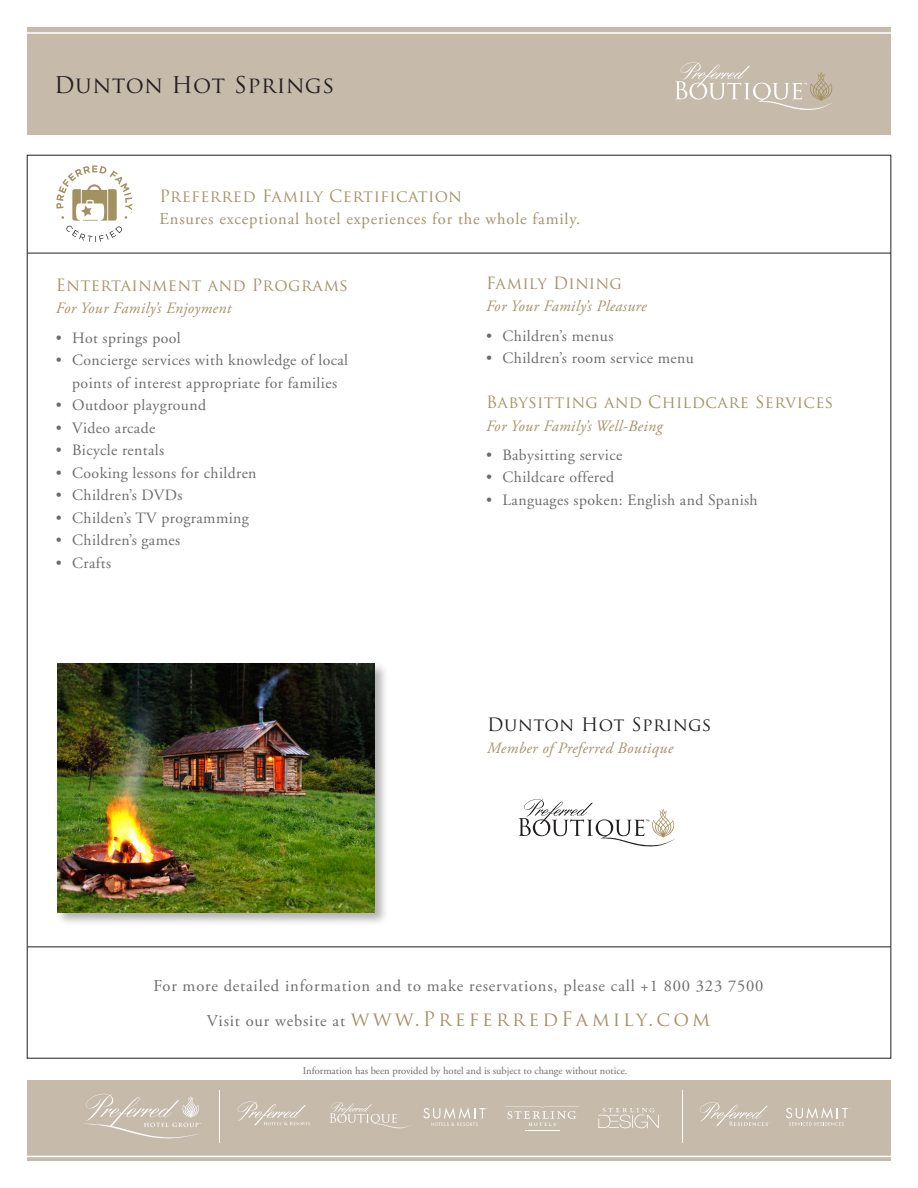
<style>
.page{position:relative;width:918px;height:1188px;background:#fff}
.page>*{position:absolute;margin:0;border:0;box-sizing:border-box;transform-origin:0 0}
.t1{font:22.5px "Trajan Pro";letter-spacing:.015em;color:#231f20}
.t2{font:19.5px "Trajan Pro";letter-spacing:.16em;color:#a69269}
.t3{font:18px "Trajan Pro";letter-spacing:.03em;color:#231f20}
.t4{font:16.5px/22.5px "Adobe Garamond Pro";letter-spacing:.05em;color:#a69269}
.t5{font:16.5px "Adobe Garamond Pro";letter-spacing:.05em;color:#6c6d70}
.t6{font:16.5px "Trajan Pro";letter-spacing:.025em;color:#a69269}
.t7{font:16.5px "Trajan Pro";letter-spacing:.005em;color:#a69269}
.t8{font:15.75px/22.5px "Adobe Garamond";letter-spacing:.025em;color:#6c6d70;text-align:center}
.t9{font:italic 15.75px "Adobe Garamond Pro";letter-spacing:.025em;color:#a69269}
.t10{font:10.5px "Adobe Garamond Pro";color:#6c6d70}
.s1{font-family:"Trajan Pro"}
.s2{font-family:"Adobe Garamond Pro";font-size:16.5px;color:#6c6d70}
</style>
<div class="page">
<hr style="left:27px;top:253px;width:864px;height:1px;background:#231f20">
<hr style="left:28px;top:947px;width:863px;height:1px;background:#231f20">
<div style="left:27px;top:1080px;width:864px;height:81px;background:#c6baab"></div>
<hr style="left:27px;top:1156px;width:865px;height:1px;background:#fff">
<div style="left:27px;top:27px;width:864px;height:108px;background:#c6baab"></div>
<hr style="left:27px;top:32px;width:865px;height:2px;background:#fff">
<svg style="left:519px;top:799px;width:155px;height:47px"></svg>
<div style="left:55px;top:661px;width:334px;height:266px;background:#231f20;opacity:.35"></div>
<img style="left:57px;top:663px;width:318px;height:249px">
<svg style="left:675px;top:62px;width:157px;height:48px"></svg>
<svg style="left:56px;top:165px;width:76px;height:77px"></svg>
<hr style="left:219px;top:1091px;width:1px;height:52px;background:#fff">
<svg style="left:84px;top:1094px;width:117px;height:45px"></svg>
<hr style="left:525px;top:1130px;width:35px;height:1px;background:#fff">
<svg style="left:506px;top:1105px;width:74px;height:21px"></svg>
<hr style="left:682px;top:1091px;width:1px;height:52px;background:#fff">
<svg style="left:786px;top:1107px;width:65px;height:19px"></svg>
<svg style="left:423px;top:1108px;width:65px;height:18px"></svg>
<svg style="left:330px;top:1102px;width:81px;height:27px"></svg>
<svg style="left:238px;top:1101px;width:72px;height:24px"></svg>
<svg style="left:700px;top:1102px;width:70px;height:24px"></svg>
<svg style="left:598px;top:1108px;width:64px;height:20px"></svg>
<p class="t1" style="left:54px;top:70px;width:282px">Dunton Hot Springs</p>
<p class="t4" style="left:159px;top:186px;width:422px"><span class="s1">Preferred Family Certification<br></span>Ensures exceptional hotel experiences for the whole family.</p>
<p class="t6" style="left:56px;top:274px;width:294px">Entertainment and Programs</p>
<p class="t9" style="left:56px;top:299px;width:177px">For Your Family’s Enjoyment</p>
<p class="t8" style="left:56px;top:327px;width:127px">• Hot springs pool</p>
<p class="t8" style="left:56px;top:349px;width:294px">• Concierge services with knowledge of local points of interest appropriate for families</p>
<p class="t8" style="left:56px;top:394px;width:152px">• Outdoor playground</p>
<p class="t8" style="left:56px;top:417px;width:101px">• Video arcade</p>
<p class="t8" style="left:56px;top:439px;width:110px">• Bicycle rentals</p>
<p class="t8" style="left:56px;top:462px;width:202px">• Cooking lessons for children</p>
<p class="t8" style="left:56px;top:484px;width:128px">• Children’s DVDs</p>
<p class="t8" style="left:56px;top:507px;width:195px">• Childen’s TV programming</p>
<p class="t8" style="left:56px;top:529px;width:126px">• Children’s games</p>
<p class="t8" style="left:56px;top:552px;width:57px">• Crafts</p>
<p class="t7" style="left:486px;top:272px;width:137px">Family Dining</p>
<p class="t9" style="left:486px;top:297px;width:162px">For Your Family’s Pleasure</p>
<p class="t8" style="left:486px;top:325px;width:129px">• Children’s menus</p>
<p class="t8" style="left:486px;top:347px;width:210px">• Children’s room service menu</p>
<p class="t6" style="left:486px;top:392px;width:349px">Babysitting and Childcare Services</p>
<p class="t9" style="left:486px;top:416px;width:178px">For Your Family’s Well-Being</p>
<p class="t8" style="left:486px;top:444px;width:138px">• Babysitting service</p>
<p class="t8" style="left:486px;top:467px;width:130px">• Childcare offered</p>
<p class="t8" style="left:486px;top:489px;width:273px">• Languages spoken: English and Spanish</p>
<p class="t3" style="left:487px;top:713px;width:226px">Dunton Hot Springs</p>
<p class="t9" style="left:487px;top:739px;width:188px">Member of Preferred Boutique</p>
<p class="t5" style="left:153px;top:976px;width:612px">For more detailed information and to make reservations, please call +1 800 323 7500</p>
<p class="t2" style="left:207px;top:1007px;width:505px"><span class="s2">Visit our website at</span> www.PreferredFamily.com</p>
<p class="t10" style="left:303px;top:1064px;width:326px">Information has been provided by hotel and is subject to change without notice.</p>
</div>
